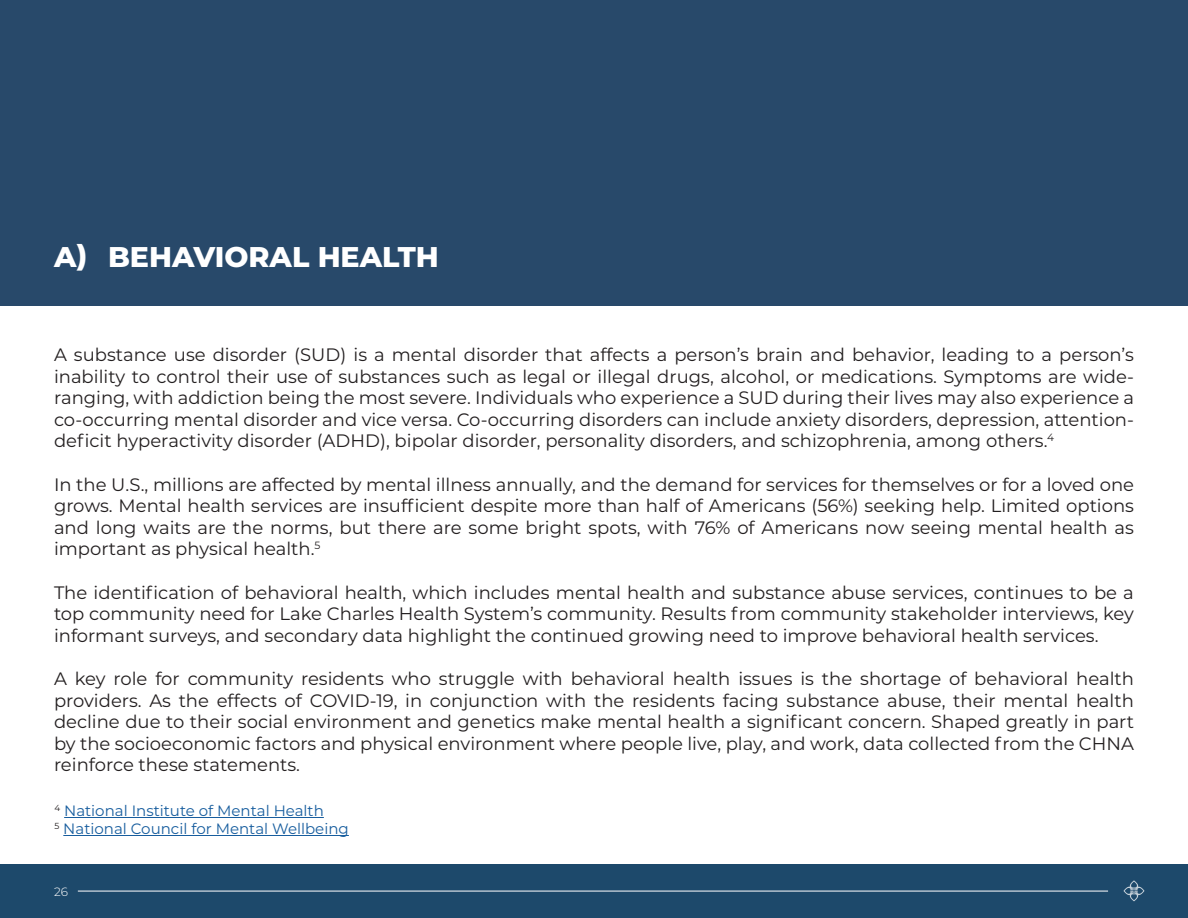
<style>
.page{position:relative;width:1188px;height:918px;background:#fff}
.page>*{position:absolute;margin:0;border:0;box-sizing:border-box;transform-origin:0 0}
.t1{font:800 28.5px "Montserrat";color:#fff}
.t2{font:18px/21.6px "Montserrat";color:#231f20;text-align:justify}
.t3{font:15px "Montserrat";color:#175d9e}
.t4{font:300 12px "Montserrat";color:#fff}
</style>
<div class="page">
<div style="left:0;top:864px;width:1188px;height:54px;background:#1d496b"></div>
<hr style="left:78px;top:891px;width:1030px;height:1px;background:#fff">
<svg style="left:1124px;top:880px;width:20px;height:21px"></svg>
<div style="left:0;top:0;width:1188px;height:306px;background:#28496a"></div>
<hr style="left:64px;top:817px;width:260px;height:1px;background:#175d9e">
<hr style="left:63px;top:835px;width:286px;height:1px;background:#175d9e">
<p class="t1" style="left:54px;top:236px;width:386px">A) BEHAVIORAL HEALTH</p>
<p class="t2" style="left:54px;top:343px;width:1082px">A substance use disorder (SUD) is a mental disorder that affects a person’s brain and behavior, leading to a person’s inability to control their use of substances such as legal or illegal drugs, alcohol, or medications. Symptoms are wide&shy;ranging, with addiction being the most severe. Individuals who experience a SUD during their lives may also experience a co-occurring mental disorder and vice versa. Co-occurring disorders can include anxiety disorders, depression, attention&shy;deficit hyperactivity disorder (ADHD), bipolar disorder, personality disorders, and schizophrenia, among others.<sup>4</sup></p>
<p class="t2" style="left:54px;top:473px;width:1082px">In the U.S., millions are affected by mental illness annually, and the demand for services for themselves or for a loved one grows. Mental health services are insufficient despite more than half of Americans (56%) seeking help. Limited options and long waits are the norms, but there are some bright spots, with 76% of Americans now seeing mental health as important as physical health.<sup>5</sup></p>
<p class="t2" style="left:54px;top:581px;width:1082px">The identification of behavioral health, which includes mental health and substance abuse services, continues to be a top community need for Lake Charles Health System’s community. Results from community stakeholder interviews, key informant surveys, and secondary data highlight the continued growing need to improve behavioral health services.</p>
<p class="t2" style="left:54px;top:667px;width:1082px">A key role for community residents who struggle with behavioral health issues is the shortage of behavioral health providers. As the effects of COVID-19, in conjunction with the residents facing substance abuse, their mental health decline due to their social environment and genetics make mental health a significant concern. Shaped greatly in part by the socioeconomic factors and physical environment where people live, play, and work, data collected from the CHNA reinforce these statements.</p>
<p class="t3" style="left:54px;top:800px;width:271px"><sup>4</sup> National Institute of Mental Health</p>
<p class="t3" style="left:54px;top:818px;width:296px"><sup>5</sup> National Council for Mental Wellbeing</p>
<p class="t4" style="left:54px;top:884px;width:15px">26</p>
</div>
